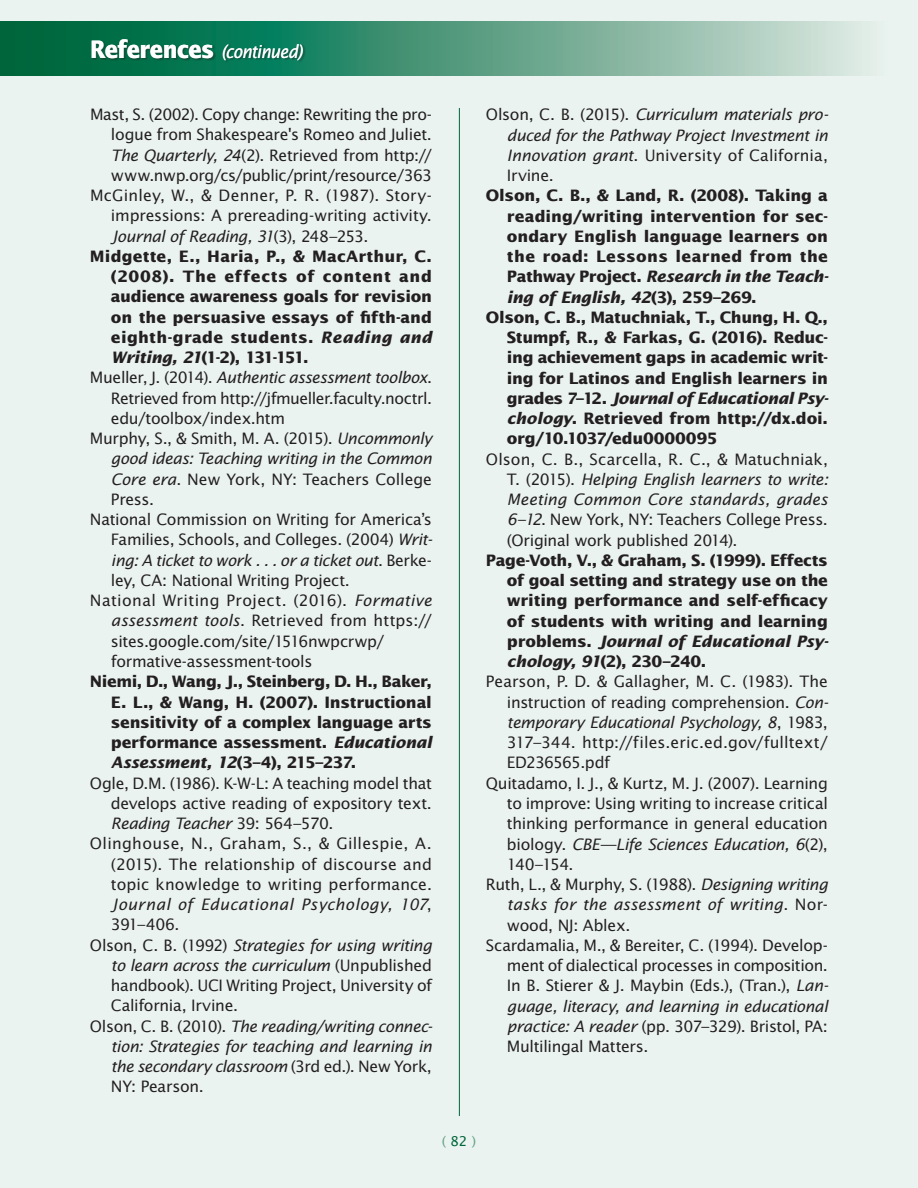
<style>
.page{position:relative;width:918px;height:1188px;background:#eaf3ef}
.page>*{position:absolute;margin:0;border:0;box-sizing:border-box;transform-origin:0 0}
.t1{font:italic 18px "Vxlrpt Lucida Sans Std";letter-spacing:-.035em;color:#fff;scale:.9 1}
.t2{font:15.75px/20.2px "Cxxwrw Lucida Sans Std";letter-spacing:-.02em;color:#231f20}
.t3{font:700 15.75px/20.2px "Dnsdny Lucida Sans Std";letter-spacing:-.015em;color:#231f20;text-align:justify}
.t4{font:italic 15.75px/20.2px "Vxlrpt Lucida Sans Std";letter-spacing:-.025em;color:#231f20;text-align:right}
.t5{font:italic 700 15.75px/20.2px "Dplnnf Lucida Sans Std";letter-spacing:-.02em;color:#231f20}
.t6{font:15.75px "Cxxwrw Lucida Sans Std";letter-spacing:.005em;color:#231f20}
.t7{font:15.75px "Cxxwrw Lucida Sans Std";letter-spacing:.01em;color:#231f20}
.t8{font:15.75px "Cxxwrw Lucida Sans Std";letter-spacing:.025em;color:#231f20}
.t9{font:italic 15.75px "Vxlrpt Lucida Sans Std";letter-spacing:.025em;color:#231f20}
.t10{font:italic 15.75px "Vxlrpt Lucida Sans Std";letter-spacing:-.005em;color:#231f20}
.t11{font:15.75px "Cxxwrw Lucida Sans Std";letter-spacing:-.055em;color:#231f20}
.t12{font:13.5px "Cxxwrw Lucida Sans Std";color:#62a188}
.s1{font-family:"Dnsdny Lucida Sans Std";font-weight:700;font-style:normal;font-size:24px}
.s2{font-family:"Vxlrpt Lucida Sans Std";font-style:italic}
.s3{font-family:"Cxxwrw Lucida Sans Std";font-style:normal}
.s4{font-family:"Dplnnf Lucida Sans Std";font-style:italic}
.s5{font-family:"Dnsdny Lucida Sans Std";font-style:normal}
.s6{color:#00653a}
</style>
<div class="page">
<svg style="left:0;top:21px;width:866px;height:54px;background:#5b9f85"></svg>
<hr style="left:459px;top:108px;width:1px;height:1008px;background:#00653a">
<div style="left:92px;top:39px;width:214px;height:24px;background:#231f20;opacity:.25"></div>
<p class="t1" style="left:90px;top:41px;width:237px"><span class="s1">References</span> (continued)</p>
<p class="t2" style="left:90px;top:105px;width:344px;text-align:right">Mast, S. (2002). Copy change: Rewriting the pro&shy;logue from Shakespeare's Romeo and Juliet.<br><span class="s2">The Quarterly, 24</span>(2). Retrieved from http:// www.nwp.org/cs/public/print/resource/363<br>McGinley, W., &amp; Denner, P. R. (1987). Story&shy;impressions: A prereading-writing activity.</p>
<p class="t4" style="left:111px;top:226px;width:259px">Journal of Reading, 31<span class="s3">(3), 248–253.</span></p>
<p class="t3" style="left:111px;top:246px;width:323px;text-indent:-21px">Midgette, E., Haria, P., &amp; MacArthur, C. (2008). The effects of content and audience awareness goals for revision on the persuasive essays of fifth-and eighth-grade students. <span class="s4">Reading and Writing, 21</span>(1-2), 131-151.</p>
<p class="t4" style="left:90px;top:368px;width:343px"><span class="s3">Mueller, J. (2014).</span> Authentic assessment toolbox<span class="s3">.</span></p>
<p class="t2" style="left:111px;top:388px;width:323px">Retrieved from http://jfmueller.faculty.noctrl.</p>
<p class="t2" style="left:111px;top:408px;width:176px">edu/toolbox/index.htm</p>
<p class="t2" style="left:90px;top:429px;width:344px">Murphy, S., &amp; Smith, M. A. (2015). <span class="s2">Uncommonly</span></p>
<p class="t4" style="left:111px;top:449px;width:322px">good ideas: Teaching writing in the Common</p>
<p class="t2" style="left:111px;top:469px;width:323px"><span class="s2">Core era</span>. New York, NY: Teachers College</p>
<p class="t2" style="left:111px;top:489px;width:45px">Press.</p>
<p class="t2" style="left:90px;top:510px;width:343px">National Commission on Writing for America’s</p>
<p class="t2" style="left:111px;top:530px;width:323px">Families, Schools, and Colleges. (2004) <span class="s2">Writ-</span></p>
<p class="t4" style="left:111px;top:550px;width:323px">ing: A ticket to work . . . or a ticket out<span class="s3">. Berke-</span></p>
<p class="t2" style="left:111px;top:570px;width:240px">ley, CA: National Writing Project.</p>
<p class="t8" style="left:90px;top:591px;width:344px">National Writing Project. (2016). <span class="s2">Formative</span></p>
<p class="t6" style="left:111px;top:612px;width:322px"><span class="s2">assessment tools</span>. Retrieved from https://</p>
<p class="t2" style="left:111px;top:631px;width:275px">sites.google.com/site/1516nwpcrwp/</p>
<p class="t2" style="left:111px;top:651px;width:203px">formative-assessment-tools</p>
<p class="t3" style="left:111px;top:672px;width:323px;text-indent:-21px">Niemi, D., Wang, J., Steinberg, D. H., Baker, E. L., &amp; Wang, H. (2007). Instructional sensitivity of a complex language arts performance assessment. <span class="s4">Educational Assessment, 12</span>(3–4), 215–237.</p>
<p class="t2" style="left:90px;top:773px;width:343px;text-align:right">Ogle, D.M. (1986). K-W-L: A teaching model that develops active reading of expository text.</p>
<p class="t4" style="left:111px;top:814px;width:224px">Reading Teacher <span class="s3">39: 564–570.</span></p>
<p class="t2" style="left:111px;top:834px;width:323px;text-align:justify;text-indent:-21px">Olinghouse, N., Graham, S., &amp; Gillespie, A. (2015). The relationship of discourse and topic knowledge to writing performance.</p>
<p class="t9" style="left:111px;top:895px;width:323px">Journal of Educational Psychology, 107<span class="s3">,</span></p>
<p class="t2" style="left:111px;top:915px;width:70px">391–406.</p>
<p class="t4" style="left:90px;top:935px;width:344px"><span class="s3">Olson, C. B. (1992)</span> Strategies for using writing to learn across the curriculum <span class="s3">(Unpublished</span></p>
<p class="t2" style="left:111px;top:976px;width:322px">handbook). UCI Writing Project, University of<br>California, Irvine.</p>
<p class="t4" style="left:111px;top:1016px;width:323px;text-align:justify;text-indent:-21px"><span class="s3">Olson, C. B. (2010).</span> The reading/writing connec&shy;tion: Strategies for teaching and learning in the secondary classroom <span class="s3">(3rd ed.). New York,</span></p>
<p class="t2" style="left:111px;top:1077px;width:94px">NY: Pearson.</p>
<p class="t4" style="left:486px;top:105px;width:344px"><span class="s3">Olson, C. B. (2015).</span> Curriculum materials pro&shy;duced for the Pathway Project Investment in</p>
<p class="t2" style="left:507px;top:145px;width:323px"><span class="s2">Innovation grant</span>. University of California,<br>Irvine.</p>
<p class="t3" style="left:507px;top:186px;width:323px;text-indent:-21px">Olson, C. B., &amp; Land, R. (2008). Taking a reading/writing intervention for sec&shy;ondary English language learners on the road: Lessons learned from the</p>
<p class="t5" style="left:507px;top:267px;width:323px"><span class="s5">Pathway Project.</span> Research in the Teach&shy;ing of English, 42<span class="s5">(3), 259–269.</span></p>
<p class="t3" style="left:507px;top:307px;width:323px;text-indent:-21px">Olson, C. B., Matuchniak, T., Chung, H. Q., Stumpf, R., &amp; Farkas, G. (2016). Reduc&shy;ing achievement gaps in academic writ&shy;ing for Latinos and English learners in</p>
<p class="t5" style="left:507px;top:388px;width:323px"><span class="s5">grades 7–12.</span> Journal of Educational Psy-</p>
<p class="t3" style="left:507px;top:409px;width:323px"><span class="s4">chology</span>. Retrieved from http://dx.doi. org/10.1037/edu0000095</p>
<p class="t6" style="left:486px;top:450px;width:344px">Olson, C. B., Scarcella, R. C., &amp; Matuchniak,</p>
<p class="t4" style="left:507px;top:469px;width:323px;text-align:left"><span class="s3">T. (2015).</span> Helping English learners to write:<br>Meeting Common Core standards, grades</p>
<p class="t2" style="left:507px;top:510px;width:322px"><span class="s2">6–12</span>. New York, NY: Teachers College Press. (Original work published 2014).</p>
<p class="t3" style="left:507px;top:551px;width:323px;text-indent:-21px">Page-Voth, V., &amp; Graham, S. (1999). Effects of goal setting and strategy use on the writing performance and self-efficacy of students with writing and learning</p>
<p class="t5" style="left:507px;top:632px;width:323px"><span class="s5">problems.</span> Journal of Educational Psy-</p>
<p class="t3" style="left:507px;top:652px;width:201px"><span class="s4">chology, 91</span>(2), 230–240.</p>
<p class="t2" style="left:486px;top:672px;width:344px;text-align:right">Pearson, P. D. &amp; Gallagher, M. C. (1983). The instruction of reading comprehension. <span class="s2">Con-</span></p>
<p class="t4" style="left:507px;top:712px;width:322px">temporary Educational Psychology, 8<span class="s3">, 1983,</span></p>
<p class="t7" style="left:507px;top:733px;width:322px">317–344. http://files.eric.ed.gov/fulltext/</p>
<p class="t11" style="left:507px;top:754px;width:105px">ED236565.pdf</p>
<p class="t2" style="left:486px;top:773px;width:343px">Quitadamo, I. J., &amp; Kurtz, M. J. (2007). Learning</p>
<p class="t2" style="left:507px;top:793px;width:323px">to improve: Using writing to increase critical</p>
<p class="t2" style="left:507px;top:814px;width:323px">thinking performance in general education</p>
<p class="t4" style="left:507px;top:834px;width:322px"><span class="s3">biology.</span> CBE—Life Sciences Education, 6<span class="s3">(2),</span></p>
<p class="t2" style="left:486px;top:854px;width:344px;text-indent:21px">140–154.<br>Ruth, L., &amp; Murphy, S. (1988). <span class="s2">Designing writing</span></p>
<p class="t10" style="left:507px;top:896px;width:323px">tasks for the assessment of writing<span class="s3">. Nor-</span></p>
<p class="t2" style="left:507px;top:915px;width:125px">wood, NJ: Ablex.</p>
<p class="t2" style="left:486px;top:935px;width:343px">Scardamalia, M., &amp; Bereiter, C. (1994). Develop-</p>
<p class="t2" style="left:507px;top:956px;width:322px">ment of dialectical processes in composition.</p>
<p class="t2" style="left:507px;top:976px;width:323px">In B. Stierer &amp; J. Maybin (Eds.), (Tran.), <span class="s2">Lan-</span></p>
<p class="t4" style="left:507px;top:996px;width:322px">guage, literacy, and learning in educational</p>
<p class="t2" style="left:507px;top:1016px;width:322px"><span class="s2">practice: A reader</span> (pp. 307–329). Bristol, PA:<br>Multilingal Matters.</p>
<p class="t12" style="left:442px;top:1133px;width:36px">( <span class="s6">82</span> )</p>
</div>
